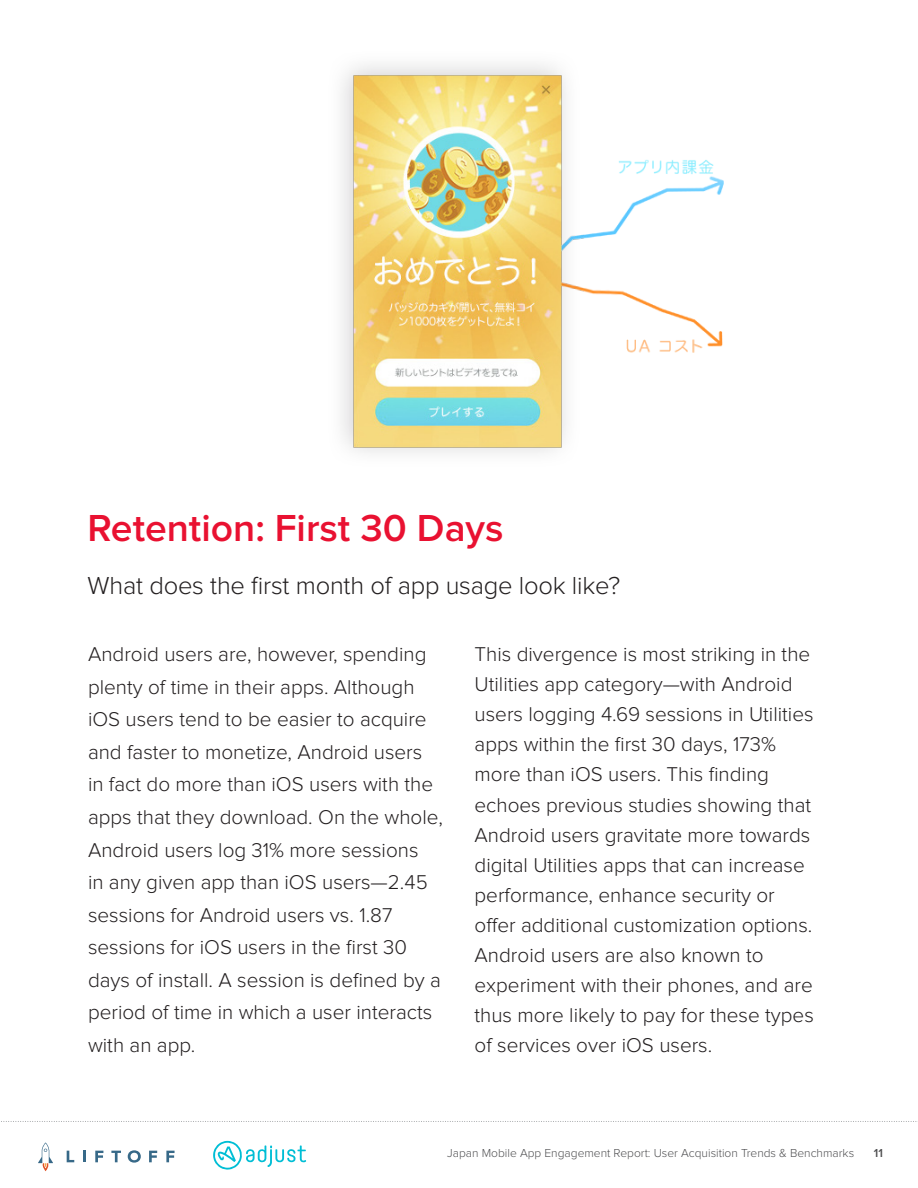
<style>
.page{position:relative;width:918px;height:1188px;background:#fff}
.page>*{position:absolute;margin:0;border:0;box-sizing:border-box;transform-origin:0 0}
.t1{font:600 39px "Proxima Nova";color:#e91131}
.t2{font:300 25.5px "Proxima Nova";letter-spacing:-.01em;color:#231f20}
.t3{font:300 20.7px/30px "Proxima Nova";color:#231f20}
.t4{font:300 12px "Proxima Nova";color:#505052}
.t5{font:600 12px "Proxima Nova";color:#505052}
</style>
<div class="page">
<svg style="left:67px;top:1151px;width:7px;height:11px"></svg>
<svg style="left:83px;top:1151px;width:3px;height:11px"></svg>
<svg style="left:95px;top:1151px;width:8px;height:11px"></svg>
<svg style="left:111px;top:1151px;width:10px;height:11px"></svg>
<svg style="left:128px;top:1150px;width:13px;height:13px"></svg>
<svg style="left:149px;top:1151px;width:8px;height:11px"></svg>
<svg style="left:166px;top:1151px;width:9px;height:11px"></svg>
<svg style="left:38px;top:1143px;width:15px;height:28px"></svg>
<svg style="left:1px;top:1121px;width:917px;height:1px"></svg>
<svg style="left:213px;top:1141px;width:93px;height:29px"></svg>
<img style="left:341px;top:64px;width:383px;height:389px">
<h1 class="t1" style="left:88px;top:510px;width:418px">Retention: First 30 Days</h1>
<p class="t2" style="left:88px;top:574px;width:534px">What does the first month of app usage look like?</p>
<p class="t3" style="left:88px;top:639px;width:356px;line-height:32.5px">Android users are, however, spending plenty of time in their apps. Although iOS users tend to be easier to acquire and faster to monetize, Android users in fact do more than iOS users with the apps that they download. On the whole, Android users log 31% more sessions<br>in any given app than iOS users—2.45 sessions for Android users vs. 1.87 sessions for iOS users in the first 30 days of install. A session is defined by a period of time in which a user interacts with an app.</p>
<p class="t3" style="left:475px;top:640px;width:341px">This divergence is most striking in the Utilities app category—with Android users logging 4.69 sessions in Utilities apps within the first 30 days, 173% more than iOS users. This finding echoes previous studies showing that Android users gravitate more towards digital Utilities apps that can increase performance, enhance security or offer additional customization options.<br>Android users are also known to experiment with their phones, and are thus more likely to pay for these types of services over iOS users.</p>
<p class="t4" style="left:447px;top:1147px;width:408px">Japan Mobile App Engagement Report: User Acquisition Trends &amp; Benchmarks</p>
<p class="t5" style="left:874px;top:1147px;width:11px">11</p>
</div>
